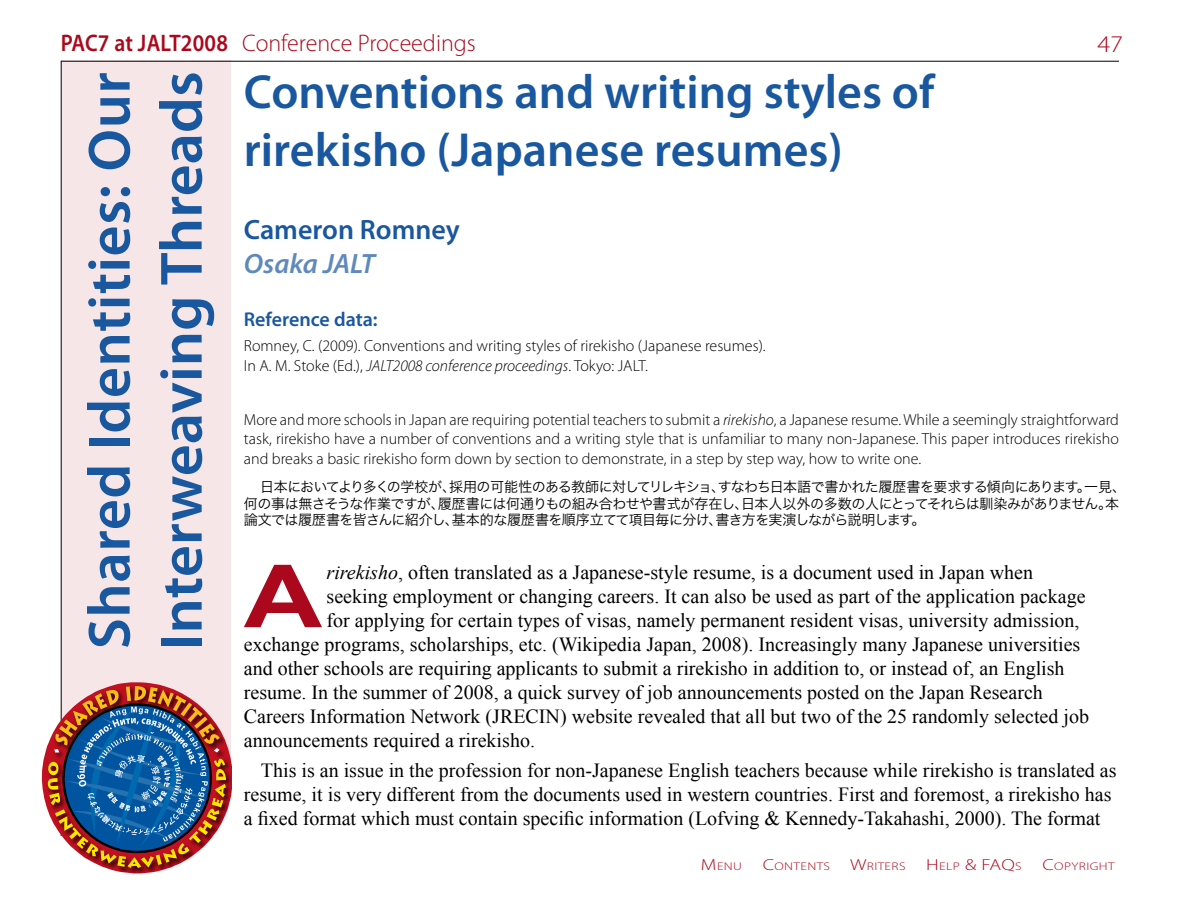
<style>
.page{position:relative;width:1191px;height:908px;background:#fff}
.page>*{position:absolute;margin:0;border:0;box-sizing:border-box;transform-origin:0 0}
.t1{font:700 87px "Arial";color:#ab081d;scale:1.25 1}
.t2{font:600 60px/72px "Myriad Pro";letter-spacing:.005em;color:#19579f}
.t3{font:600 48px/57.6px "Myriad Pro";color:#19579f}
.t4{font:600 28px "Myriad Pro";color:#19579f}
.t5{font:italic 600 28px "Myriad Pro";color:#5e89bc}
.t6{font:300 24px "Myriad Pro";color:#ab081d}
.t7{font:300 24px "Myriad Pro";color:#ab081d;scale:1.1 1}
.t8{font:20px/24px "Times New Roman";color:#000}
.t9{font:600 20px "Myriad Pro";color:#19579f}
.t10{font:300 16px/19.2px "Myriad Pro";color:#000}
.t11{font:300 16px "Myriad Pro";color:#ab081d;scale:1.25 1}
.t12{font:14px/16.8px "Hira Kaku Pro W3";letter-spacing:-.045em;color:#000}
.t13{font:300 11.2px "Myriad Pro";letter-spacing:.03em;color:#ab081d;scale:1.25 1}
.s1{font-weight:600}
.s2{font-style:italic}
.s3{font-size:16px}
.s4{font-size:11.2px}
</style>
<div class="page">
<div style="left:61px;top:61px;width:170px;height:702px;background:#f6e6e8"></div>
<hr style="left:61px;top:61px;width:1px;height:774px;background:#000">
<hr style="left:61px;top:61px;width:1058px;height:1px;background:#000">
<svg style="left:42px;top:682px;width:190px;height:191px"></svg>
<p class="t6" style="left:61px;top:28px;width:417px"><span class="s1">PAC7 at JALT2008</span> Conference Proceedings</p>
<h3 class="t3" style="left:244px;top:62px;width:692px">Conventions and writing styles of rirekisho (Japanese resumes)</h3>
<p class="t7" style="left:1097px;top:29px;width:25px">47</p>
<h2 class="t2" style="left:72px;top:650px;width:580px;rotate:-90deg">Shared Identities: Our<br>Interweaving Threads</h2>
<h3 class="t4" style="left:244px;top:212px;width:217px">Cameron Romney</h3>
<h3 class="t5" style="left:244px;top:245px;width:132px">Osaka JALT</h3>
<p class="t9" style="left:244px;top:307px;width:135px">Reference data:</p>
<p class="t10" style="left:244px;top:336px;width:523px">Romney, C. (2009). Conventions and writing styles of rirekisho (Japanese resumes).<br>In A. M. Stoke (Ed.), <span class="s2">JALT2008 conference proceedings</span>. Tokyo: JALT.</p>
<p class="t10" style="left:244px;top:410px;width:876px;text-align:justify">More and more schools in Japan are requiring potential teachers to submit a <span class="s2">rirekisho</span>, a Japanese resume.While a seemingly straightforward task, rirekisho have a number of conventions and a writing style that is unfamiliar to many non-Japanese. This paper introduces rirekisho and breaks a basic rirekisho form down by section to demonstrate, in a step by step way, how to write one.</p>
<p class="t12" style="left:244px;top:477px;width:883px;text-indent:16px">日本においてより多くの学校が、採用の可能性のある教師に対してリレキショ、すなわち日本語で書かれた履歴書を要求する傾向にあります。一見、何の事は無さそうな作業ですが、履歴書には何通りもの組み合わせや書式が存在し、日本人以外の多数の人にとってそれらは馴染みがありません。本論文では履歴書を皆さんに紹介し、基本的な履歴書を順序立てて項目毎に分け、書き方を実演しながら説明します。</p>
<h1 class="t1" style="left:244px;top:547px;width:64px">A</h1>
<p class="t8" style="left:326px;top:560px;width:708px"><span class="s2">rirekisho</span>, often translated as a Japanese-style resume, is a document used in Japan when</p>
<p class="t8" style="left:326px;top:584px;width:760px">seeking employment or changing careers. It can also be used as part of the application package</p>
<p class="t8" style="left:326px;top:608px;width:754px">for applying for certain types of visas, namely permanent resident visas, university admission,</p>
<p class="t8" style="left:244px;top:632px;width:838px">exchange programs, scholarships, etc. (Wikipedia Japan, 2008). Increasingly many Japanese universities</p>
<p class="t8" style="left:244px;top:656px;width:822px">and other schools are requiring applicants to submit a rirekisho in addition to, or instead of, an English</p>
<p class="t8" style="left:244px;top:680px;width:800px">resume. In the summer of 2008, a quick survey of job announcements posted on the Japan Research</p>
<p class="t8" style="left:244px;top:704px;width:846px">Careers Information Network (JRECIN) website revealed that all but two of the 25 randomly selected job</p>
<p class="t8" style="left:244px;top:728px;width:293px">announcements required a rirekisho.</p>
<p class="t8" style="left:244px;top:757px;width:874px;text-indent:17px">This is an issue in the profession for non-Japanese English teachers because while rirekisho is translated as resume, it is very different from the documents used in western countries. First and foremost, a rirekisho has a fixed format which must contain specific information (Lofving &amp; Kennedy-Takahashi, 2000). The format</p>
<p class="t13" style="left:701px;top:859px;width:34px"><span class="s3">M</span>enu</p>
<p class="t13" style="left:763px;top:859px;width:55px"><span class="s3">C</span>ontents</p>
<p class="t13" style="left:850px;top:859px;width:46px"><span class="s3">W</span>riters</p>
<p class="t11" style="left:926px;top:854px;width:78px">H<span class="s4">elp</span> &amp; FAQ<span class="s4">s</span></p>
<p class="t13" style="left:1042px;top:859px;width:59px"><span class="s3">C</span>opyright</p>
</div>
